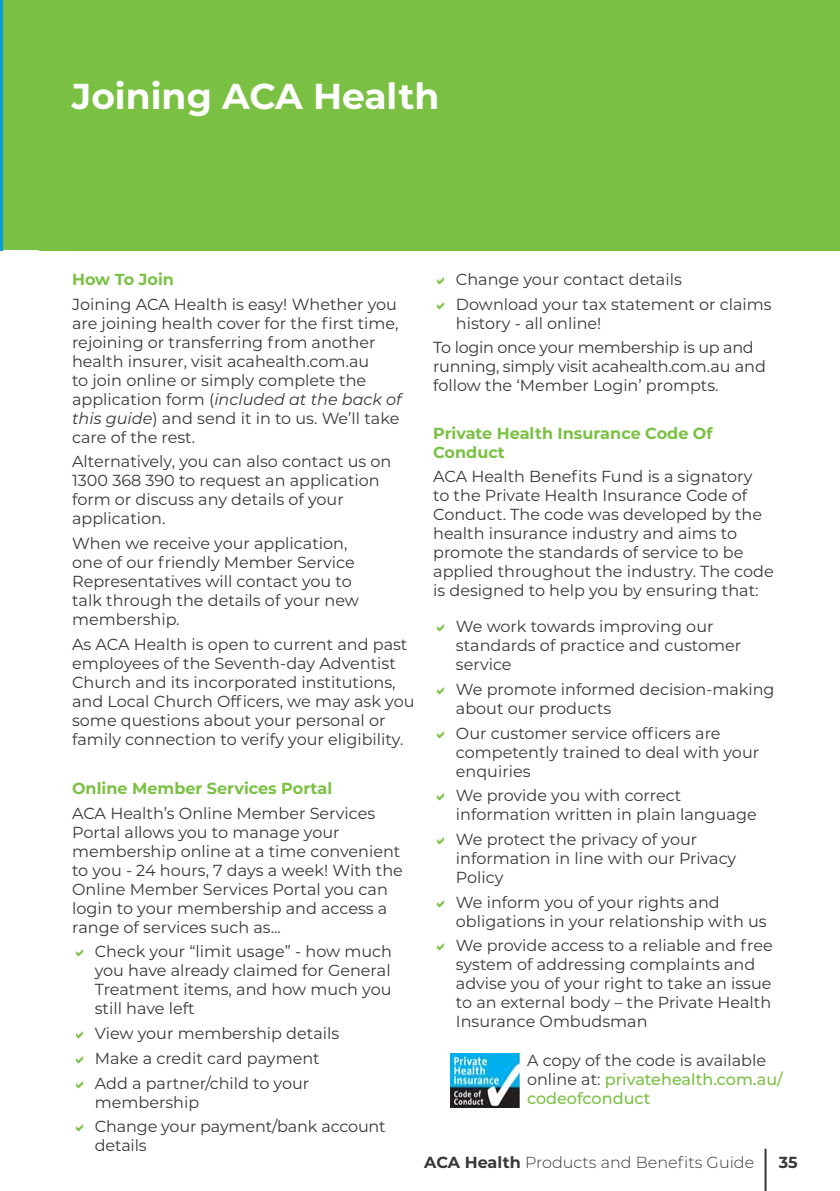
<style>
.page{position:relative;width:840px;height:1191px;background:#fff}
.page>*{position:absolute;margin:0;border:0;box-sizing:border-box;transform-origin:0 0}
.t1{font:700 36px "Montserrat";color:#fff}
.t2{font:16px/19px "Montserrat";color:#383838}
.t3{font:700 16px/19px "Montserrat";color:#7ac143}
.t4{font:16px/24.6px "Montserrat";letter-spacing:-.02em;color:#383838}
.t5{font:300 16px "Montserrat";color:#383838}
.t6{font:700 16px "Montserrat";color:#383838}
.s1{font-style:italic}
.s2{font-weight:500;color:#7ac143}
.s3{font-weight:700}
</style>
<div class="page">
<hr style="left:764px;top:1148px;width:2px;height:43px;background:#383838">
<div style="left:0;top:0;width:839px;height:250px;background:#7ac143"></div>
<img style="left:450px;top:1053px;width:69px;height:54px">
<hr style="left:0;top:0;width:2px;height:250px;background:#089bd7">
<h1 class="t1" style="left:72px;top:70px;width:369px">Joining ACA Health</h1>
<p class="t3" style="left:72px;top:269px;width:103px">How To Join</p>
<p class="t2" style="left:72px;top:294px;width:331px">Joining ACA Health is easy! Whether you are joining health cover for the first time, rejoining or transferring from another health insurer, visit acahealth.com.au<br>to join online or simply complete the application form (<span class="s1">included at the back of this guide</span>) and send it in to us. We’ll take care of the rest.</p>
<p class="t2" style="left:72px;top:452px;width:320px">Alternatively, you can also contact us on<br>1300 368 390 to request an application form or discuss any details of your application.</p>
<p class="t2" style="left:72px;top:533px;width:288px">When we receive your application, one of our friendly Member Service<br>Representatives will contact you to talk through the details of your new membership.</p>
<p class="t2" style="left:72px;top:634px;width:344px">As ACA Health is open to current and past employees of the Seventh-day Adventist Church and its incorporated institutions, and Local Church Officers, we may ask you some questions about your personal or family connection to verify your eligibility.</p>
<p class="t3" style="left:72px;top:778px;width:261px">Online Member Services Portal</p>
<p class="t2" style="left:72px;top:803px;width:332px">ACA Health’s Online Member Services Portal allows you to manage your membership online at a time convenient to you - 24 hours, 7 days a week! With the Online Member Services Portal you can login to your membership and access a range of services such as...</p>
<p class="t2" style="left:95px;top:941px;width:298px;text-align:justify">Check your “limit usage” - how much you have already claimed for General Treatment items, and how much you still have left</p>
<p class="t2" style="left:95px;top:1020px;width:246px;line-height:24.6px">View your membership details<br>Make a credit card payment<br>Add a partner/child to your</p>
<p class="t2" style="left:95px;top:1089px;width:292px;line-height:24.6px">membership<br>Change your payment/bank account</p>
<p class="t2" style="left:95px;top:1135px;width:53px">details</p>
<p class="t2" style="left:455px;top:266px;width:317px;line-height:24.6px">Change your contact details<br>Download your tax statement or claims</p>
<p class="t4" style="left:433px;top:310px;width:322px;text-indent:23px">history - all online!<br>To login once your membership is up and</p>
<p class="t2" style="left:433px;top:356px;width:334px">running, simply visit acahealth.com.au and follow the ‘Member Login’ prompts.</p>
<p class="t3" style="left:433px;top:422px;width:281px">Private Health Insurance Code Of<br>Conduct</p>
<p class="t2" style="left:433px;top:466px;width:342px">ACA Health Benefits Fund is a signatory<br>to the Private Health Insurance Code of Conduct. The code was developed by the health insurance industry and aims to promote the standards of service to be applied throughout the industry. The code is designed to help you by ensuring that:</p>
<p class="t2" style="left:455px;top:616px;width:287px">We work towards improving our standards of practice and customer service</p>
<p class="t2" style="left:455px;top:679px;width:320px">We promote informed decision-making about our products</p>
<p class="t2" style="left:455px;top:723px;width:304px">Our customer service officers are competently trained to deal with your enquiries</p>
<p class="t2" style="left:455px;top:785px;width:302px">We provide you with correct information written in plain language</p>
<p class="t2" style="left:455px;top:829px;width:282px">We protect the privacy of your information in line with our Privacy<br>Policy</p>
<p class="t2" style="left:455px;top:892px;width:312px">We inform you of your rights and obligations in your relationship with us</p>
<p class="t2" style="left:455px;top:935px;width:318px">We provide access to a reliable and free system of addressing complaints and advise you of your right to take an issue to an external body – the Private Health Insurance Ombudsman</p>
<p class="t2" style="left:526px;top:1050px;width:257px">A copy of the code is available online at: <span class="s2">privatehealth.com.au/ codeofconduct</span></p>
<p class="t5" style="left:424px;top:1151px;width:331px"><span class="s3">ACA Health</span> Products and Benefits Guide</p>
<p class="t6" style="left:778px;top:1150px;width:20px">35</p>
</div>
